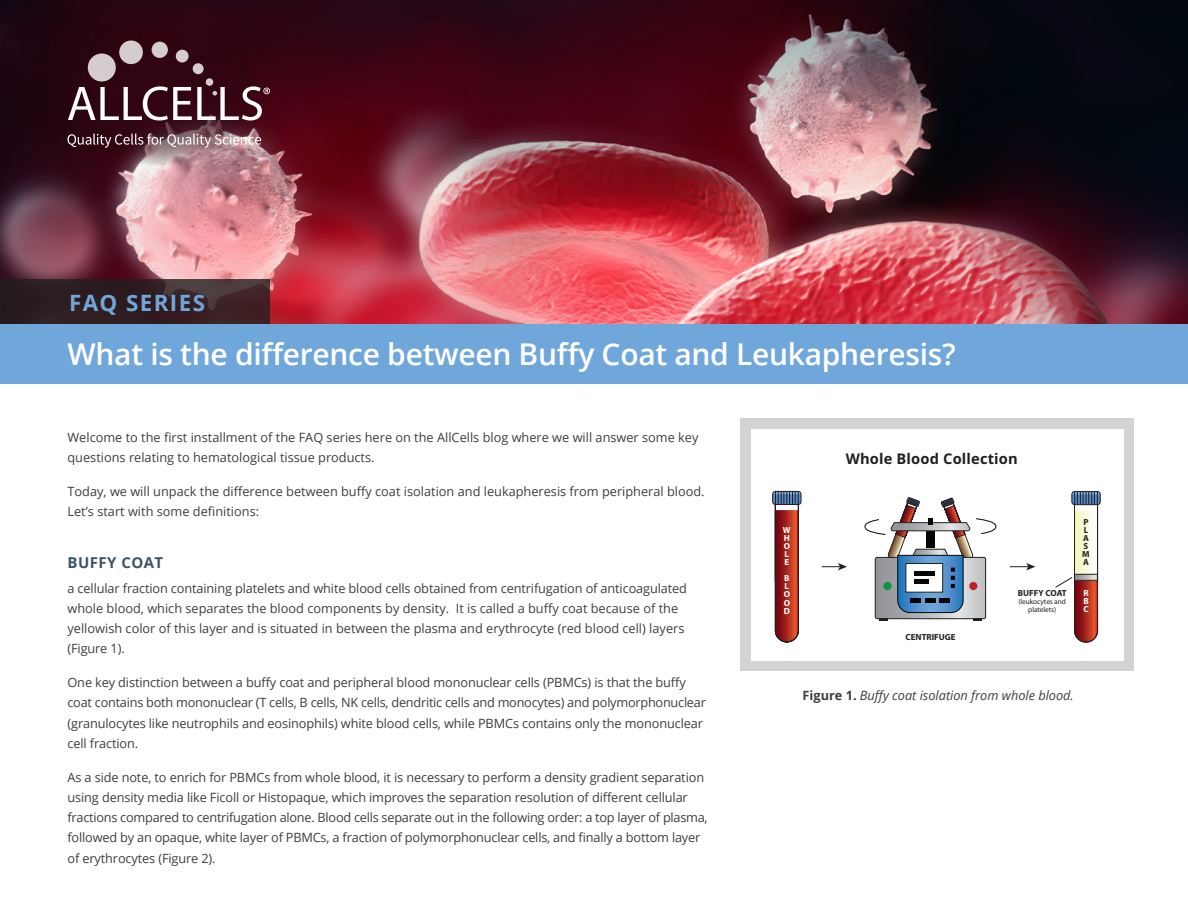
<style>
.page{position:relative;width:1188px;height:918px;background:#fff}
.page>*{position:absolute;margin:0;border:0;box-sizing:border-box;transform-origin:0 0}
.t1{font:600 30px "Open Sans";letter-spacing:-.01em;color:#fff}
.t2{font:700 22.5px "Open Sans";letter-spacing:.06em;color:#70a7da}
.t3{font:700 15px "Open Sans";letter-spacing:.03em;color:#3b5567}
.t4{font:700 14.7px "Open Sans";letter-spacing:.01em;color:#231f20}
.t5{font:12.75px/20.2px "Open Sans";letter-spacing:-.01em;color:#3e3e3f}
.t6{font:italic 12.75px "Open Sans";color:#3e3e3f}
.t7{font:700 8.85px/8.1px "Myriad Pro";color:#231f20}
.t8{font:700 8.85px/8.1px "Myriad Pro";color:#fff;text-align:justify}
.t9{font:7.35px/8.1px "Myriad Pro";letter-spacing:-.01em;color:#231f20;text-align:center}
.s1{font-weight:700;font-style:normal}
</style>
<div class="page">
<img style="left:0;top:0;width:1188px;height:324px">
<div style="left:0;top:324px;width:1188px;height:60px;background:#70a7da"></div>
<svg style="left:0;top:279px;width:270px;height:45px;background:#342124"></svg>
<svg style="left:60px;top:34px;width:204px;height:132px;background:#431925"></svg>
<div style="left:740px;top:418px;width:394px;height:253px;background:#d2d3d3"></div>
<div style="left:751px;top:430px;width:372px;height:231px;background:#fff"></div>
<svg style="left:822px;top:563px;width:25px;height:7px"></svg>
<div style="left:772px;top:491px;width:29px;height:14px;border:1px solid #231f20;border-radius:3px"></div>
<svg style="left:773px;top:491px;width:28px;height:152px;background:#a24e4a"></svg>
<svg style="left:1010px;top:563px;width:25px;height:7px"></svg>
<div style="left:1071px;top:491px;width:30px;height:14px;border:1px solid #231f20;border-radius:3px"></div>
<svg style="left:1055px;top:492px;width:45px;height:151px"></svg>
<svg style="left:864px;top:497px;width:133px;height:124px"></svg>
<div style="left:88px;top:54px;width:28px;height:28px;background:#d5cccf;border-radius:50%"></div>
<div style="left:119px;top:40px;width:24px;height:24px;background:#d5cccf;border-radius:50%"></div>
<div style="left:152px;top:42px;width:16px;height:16px;background:#d5cccf;border-radius:50%"></div>
<svg style="left:176px;top:50px;width:13px;height:13px"></svg>
<div style="left:193px;top:63px;width:11px;height:11px;background:#d5cccf;border-radius:50%"></div>
<div style="left:206px;top:78px;width:7px;height:8px;background:#d5cccf;border-radius:50%"></div>
<svg style="left:68px;top:86px;width:202px;height:34px"></svg>
<svg style="left:67px;top:133px;width:194px;height:15px;background:#876870"></svg>
<p class="t2" style="left:69px;top:287px;width:138px">FAQ SERIES</p>
<p class="t1" style="left:68px;top:333px;width:890px">What is the difference between Buffy Coat and Leukapheresis?</p>
<p class="t5" style="left:68px;top:427px;width:633px">Welcome to the first installment of the FAQ series here on the AllCells blog where we will answer some key questions relating to hematological tissue products.</p>
<p class="t5" style="left:68px;top:481px;width:639px">Today, we will unpack the difference between buffy coat isolation and leukapheresis from peripheral blood.<br>Let’s start with some definitions:</p>
<p class="t3" style="left:68px;top:552px;width:97px">BUFFY COAT</p>
<p class="t5" style="left:68px;top:578px;width:621px">a cellular fraction containing platelets and white blood cells obtained from centrifugation of anticoagulated whole blood, which separates the blood components by density. It is called a buffy coat because of the yellowish color of this layer and is situated in between the plasma and erythrocyte (red blood cell) layers (Figure 1).</p>
<p class="t5" style="left:68px;top:672px;width:640px">One key distinction between a buffy coat and peripheral blood mononuclear cells (PBMCs) is that the buffy coat contains both mononuclear (T cells, B cells, NK cells, dendritic cells and monocytes) and polymorphonuclear (granulocytes like neutrophils and eosinophils) white blood cells, while PBMCs contains only the mononuclear cell fraction.</p>
<p class="t5" style="left:68px;top:766px;width:642px">As a side note, to enrich for PBMCs from whole blood, it is necessary to perform a density gradient separation using density media like Ficoll or Histopaque, which improves the separation resolution of different cellular fractions compared to centrifugation alone. Blood cells separate out in the following order: a top layer of plasma, followed by an opaque, white layer of PBMCs, a fraction of polymorphonuclear cells, and finally a bottom layer of erythrocytes (Figure 2).</p>
<p class="t4" style="left:846px;top:448px;width:174px">Whole Blood Collection</p>
<p class="t8" style="left:783px;top:525px;width:9px;text-align:left">W<br>H<br>O<br>L<br>E</p>
<p class="t8" style="left:784px;top:574px;width:8px">B L O O D</p>
<p class="t7" style="left:906px;top:632px;width:52px">CENTRIFUGE</p>
<p class="t7" style="left:1018px;top:589px;width:50px">BUFFY COAT</p>
<p class="t9" style="left:1019px;top:598px;width:49px">(leukocytes and platelets)</p>
<p class="t7" style="left:1082px;top:517px;width:9px">P<br>L<br>A<br>S<br>M<br>A</p>
<p class="t8" style="left:1083px;top:589px;width:7px">R B C</p>
<p class="t6" style="left:803px;top:687px;width:273px"><span class="s1">Figure 1.</span> Buffy coat isolation from whole blood.</p>
</div>
